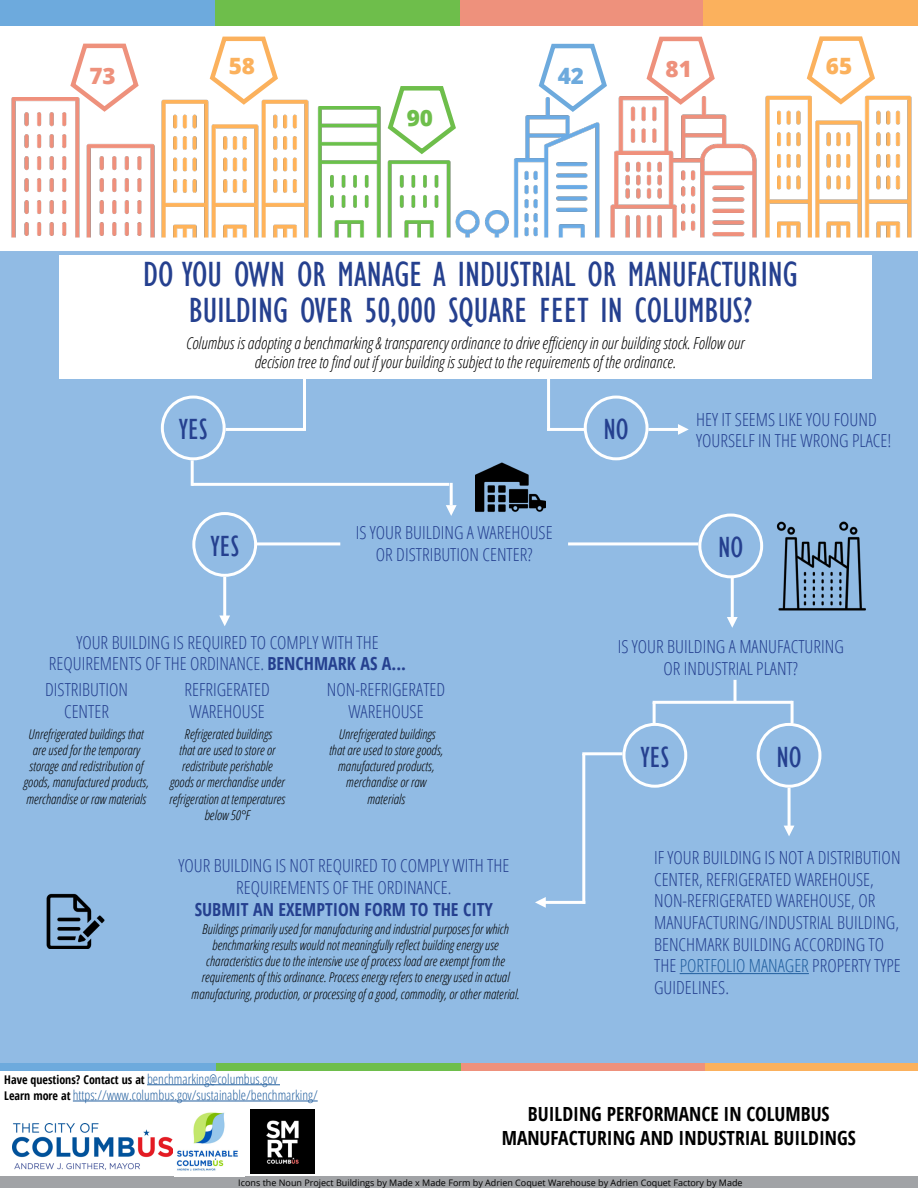
<style>
.page{position:relative;width:918px;height:1188px;background:#fff}
.page>*{position:absolute;margin:0;border:0;box-sizing:border-box;transform-origin:0 0}
.t1{font:condensed 36px/36px "Gill Sans";color:#25408f;text-align:center}
.t2{font:condensed 30px "Gill Sans";color:#25408f}
.t3{font:800 22.5px "Open Sans";color:#ee917c}
.t4{font:800 22.5px "Open Sans";color:#fbb15d}
.t5{font:800 22.5px "Open Sans";color:#6ebe4b}
.t6{font:800 22.5px "Open Sans";color:#6daadd}
.t7{font:700 condensed 19.5px/23.4px "Open Sans";color:#000;text-align:center}
.t8{font:300 condensed 18px/21.6px "Open Sans";color:#25408f;text-align:center}
.t9{font:700 condensed 18px "Open Sans";color:#25408f}
.t10{font:italic 300 condensed 16.5px/19.8px "Open Sans";color:#000;text-align:center}
.t11{font:italic 300 condensed 13.5px/16.2px "Open Sans";color:#000;text-align:center}
.t12{font:300 condensed 13.5px "Open Sans";color:#215e9e}
.t13{font:700 condensed 12px "Open Sans";color:#000}
.t14{font:9px "Open Sans";color:#000}
.s1{font-weight:700}
.s2{font-weight:300;font-size:13.5px;color:#215e9e}
.s3{font-weight:700;font-size:12px;color:#000}
.s4{color:#215e9e}
</style>
<div class="page">
<div style="left:0;top:240px;width:918px;height:948px;background:#91bbe4"></div>
<svg style="left:209px;top:36px;width:69px;height:63px"></svg>
<svg style="left:394px;top:86px;width:53px;height:21px"></svg>
<svg style="left:538px;top:43px;width:69px;height:55px"></svg>
<svg style="left:646px;top:36px;width:69px;height:55px"></svg>
<img style="left:765px;top:95px;width:147px;height:143px">
<img style="left:11px;top:98px;width:144px;height:140px">
<img style="left:601px;top:91px;width:156px;height:147px">
<img style="left:446px;top:98px;width:159px;height:140px">
<img style="left:317px;top:107px;width:137px;height:131px">
<img style="left:161px;top:99px;width:148px;height:139px">
<div style="left:0;top:240px;width:918px;height:11px;background:#fff"></div>
<svg style="left:68px;top:43px;width:73px;height:72px"></svg>
<div style="left:59px;top:255px;width:812px;height:124px;background:#fff"></div>
<div style="left:584px;top:396px;width:65px;height:64px;border:3px solid #fff;border-radius:50%"></div>
<div style="left:161px;top:396px;width:65px;height:64px;border:3px solid #fff;border-radius:50%"></div>
<hr style="left:303px;top:373px;width:3px;height:58px;background:#fff">
<hr style="left:547px;top:373px;width:3px;height:58px;background:#fff">
<hr style="left:226px;top:428px;width:78px;height:3px;background:#fff">
<hr style="left:547px;top:428px;width:37px;height:3px;background:#fff">
<hr style="left:192px;top:483px;width:257px;height:3px;background:#fff">
<hr style="left:191px;top:460px;width:3px;height:26px;background:#fff">
<hr style="left:450px;top:483px;width:3px;height:22px;background:#fff">
<div style="left:192px;top:512px;width:65px;height:65px;border:3px solid #fff;border-radius:50%"></div>
<hr style="left:256px;top:542px;width:84px;height:3px;background:#fff">
<div style="left:698px;top:514px;width:65px;height:64px;border:3px solid #fff;border-radius:50%"></div>
<hr style="left:568px;top:542px;width:130px;height:3px;background:#fff">
<hr style="left:223px;top:577px;width:3px;height:40px;background:#fff">
<hr style="left:731px;top:577px;width:3px;height:42px;background:#fff">
<hr style="left:734px;top:680px;width:3px;height:22px;background:#fff">
<hr style="left:653px;top:701px;width:139px;height:3px;background:#fff">
<hr style="left:791px;top:701px;width:3px;height:22px;background:#fff">
<hr style="left:653px;top:702px;width:3px;height:23px;background:#fff">
<div style="left:622px;top:723px;width:65px;height:65px;border:3px solid #fff;border-radius:50%"></div>
<div style="left:757px;top:723px;width:64px;height:65px;border:3px solid #fff;border-radius:50%"></div>
<hr style="left:582px;top:752px;width:40px;height:3px;background:#fff">
<hr style="left:788px;top:788px;width:3px;height:41px;background:#fff">
<hr style="left:582px;top:754px;width:3px;height:150px;background:#fff">
<hr style="left:544px;top:901px;width:41px;height:3px;background:#fff">
<div style="left:0;top:1070px;width:918px;height:118px;background:#fff"></div>
<svg style="left:219px;top:616px;width:11px;height:10px"></svg>
<svg style="left:446px;top:505px;width:11px;height:11px"></svg>
<svg style="left:727px;top:617px;width:11px;height:11px"></svg>
<svg style="left:784px;top:826px;width:10px;height:10px"></svg>
<svg style="left:535px;top:897px;width:11px;height:11px"></svg>
<hr style="left:648px;top:428px;width:31px;height:3px;background:#fff">
<svg style="left:678px;top:424px;width:11px;height:11px"></svg>
<svg style="left:804px;top:36px;width:74px;height:72px"></svg>
<div style="left:0;top:1176px;width:918px;height:12px;background:#a1a3a6"></div>
<img style="left:13px;top:1124px;width:159px;height:46px">
<img style="left:176px;top:1112px;width:62px;height:59px">
<img style="left:475px;top:462px;width:71px;height:50px">
<img style="left:46px;top:893px;width:59px;height:56px">
<img style="left:756px;top:521px;width:110px;height:90px">
<img style="left:250px;top:1109px;width:64px;height:64px">
<hr style="left:147px;top:1084px;width:133px;height:1px;background:#215e9e">
<hr style="left:73px;top:1101px;width:245px;height:1px;background:#215e9e">
<div style="left:0;top:1063px;width:217px;height:7px;background:#6daadd"></div>
<div style="left:704px;top:1063px;width:214px;height:7px;background:#fbb15d"></div>
<div style="left:460px;top:1063px;width:245px;height:7px;background:#ee917c"></div>
<div style="left:217px;top:1063px;width:244px;height:7px;background:#6ebe4b"></div>
<div style="left:0;top:0;width:215px;height:25px;background:#6daadd"></div>
<div style="left:703px;top:0;width:215px;height:25px;background:#fbb15d"></div>
<div style="left:458px;top:0;width:245px;height:25px;background:#ee917c"></div>
<div style="left:215px;top:0;width:245px;height:25px;background:#6ebe4b"></div>
<hr style="left:680px;top:973px;width:129px;height:1px;background:#215e9e">
<h3 class="t3" style="left:89px;top:58px;width:28px">73</h3>
<h3 class="t4" style="left:229px;top:49px;width:28px">58</h3>
<h3 class="t5" style="left:407px;top:101px;width:28px">90</h3>
<h3 class="t6" style="left:558px;top:59px;width:28px">42</h3>
<h3 class="t3" style="left:666px;top:51px;width:28px">81</h3>
<h3 class="t4" style="left:826px;top:49px;width:28px">65</h3>
<h1 class="t1" style="left:143px;top:256px;width:656px">DO YOU OWN OR MANAGE A INDUSTRIAL OR MANUFACTURING<br>BUILDING OVER 50,000 SQUARE FEET IN COLUMBUS?</h1>
<p class="t10" style="left:186px;top:332px;width:560px">Columbus is adopting a benchmarking &amp; transparency ordinance to drive efficiency in our building stock. Follow our decision tree to find out if your building is subject to the requirements of the ordinance.</p>
<h2 class="t2" style="left:179px;top:412px;width:30px">YES</h2>
<h2 class="t2" style="left:603px;top:412px;width:27px">NO</h2>
<h3 class="t8" style="left:696px;top:408px;width:197px;text-align:left">HEY IT SEEMS LIKE YOU FOUND<br>YOURSELF IN THE WRONG PLACE!</h3>
<h3 class="t8" style="left:356px;top:521px;width:198px">IS YOUR BUILDING A WAREHOUSE<br>OR DISTRIBUTION CENTER?</h3>
<h2 class="t2" style="left:210px;top:528px;width:30px">YES</h2>
<h2 class="t2" style="left:718px;top:530px;width:27px">NO</h2>
<h3 class="t8" style="left:49px;top:631px;width:359px">YOUR BUILDING IS REQUIRED TO COMPLY WITH THE<br>REQUIREMENTS OF THE ORDINANCE. <span class="s1">BENCHMARK AS A...</span></h3>
<h3 class="t8" style="left:45px;top:678px;width:84px">DISTRIBUTION<br>CENTER</h3>
<h3 class="t8" style="left:184px;top:678px;width:87px;text-align:left">REFRIGERATED<br>WAREHOUSE</h3>
<h3 class="t8" style="left:327px;top:678px;width:120px">NON-REFRIGERATED<br>WAREHOUSE</h3>
<p class="t11" style="left:24px;top:725px;width:127px">Unrefrigerated buildings that are used for the temporary storage and redistribution of goods, manufactured products, merchandise or raw materials</p>
<p class="t11" style="left:169px;top:725px;width:117px">Refrigerated buildings<br>that are used to store or redistribute perishable goods or merchandise under refrigeration at temperatures below 50°F</p>
<p class="t11" style="left:329px;top:725px;width:116px">Unrefrigerated buildings that are used to store goods, manufactured products, merchandise or raw materials</p>
<h3 class="t8" style="left:178px;top:854px;width:332px">YOUR BUILDING IS NOT REQUIRED TO COMPLY WITH THE<br>REQUIREMENTS OF THE ORDINANCE.</h3>
<h3 class="t9" style="left:195px;top:896px;width:300px">SUBMIT AN EXEMPTION FORM TO THE CITY</h3>
<p class="t11" style="left:191px;top:920px;width:330px">Buildings primarily used for manufacturing and industrial purposes for which benchmarking results would not meaningfully reflect building energy use characteristics due to the intensive use of process load are exempt from the requirements of this ordinance. Process energy refers to energy used in actual manufacturing, production, or processing of a good, commodity, or other material.</p>
<p class="t13" style="left:4px;top:1071px;width:275px">Have questions? Contact us at <span class="s2">benchmarking@columbus.gov</span></p>
<p class="t12" style="left:4px;top:1086px;width:315px"><span class="s3">Learn more at</span> https://www.columbus.gov/sustainable/benchmarking/</p>
<h3 class="t8" style="left:618px;top:635px;width:228px">IS YOUR BUILDING A MANUFACTURING<br>OR INDUSTRIAL PLANT?</h3>
<h2 class="t2" style="left:641px;top:739px;width:30px">YES</h2>
<h2 class="t2" style="left:776px;top:739px;width:27px">NO</h2>
<h3 class="t8" style="left:654px;top:846px;width:248px;text-align:left">IF YOUR BUILDING IS NOT A DISTRIBUTION<br>CENTER, REFRIGERATED WAREHOUSE,<br>NON-REFRIGERATED WAREHOUSE, OR<br>MANUFACTURING/INDUSTRIAL BUILDING,<br>BENCHMARK BUILDING ACCORDING TO<br>THE <span class="s4">PORTFOLIO MANAGER</span> PROPERTY TYPE<br>GUIDELINES.</h3>
<h3 class="t7" style="left:502px;top:1102px;width:356px">BUILDING PERFORMANCE IN COLUMBUS<br>MANUFACTURING AND INDUSTRIAL BUILDINGS</h3>
<p class="t14" style="left:238px;top:1176px;width:506px">Icons the Noun Project Buildings by Made x Made Form by Adrien Coquet Warehouse by Adrien Coquet Factory by Made</p>
</div>
